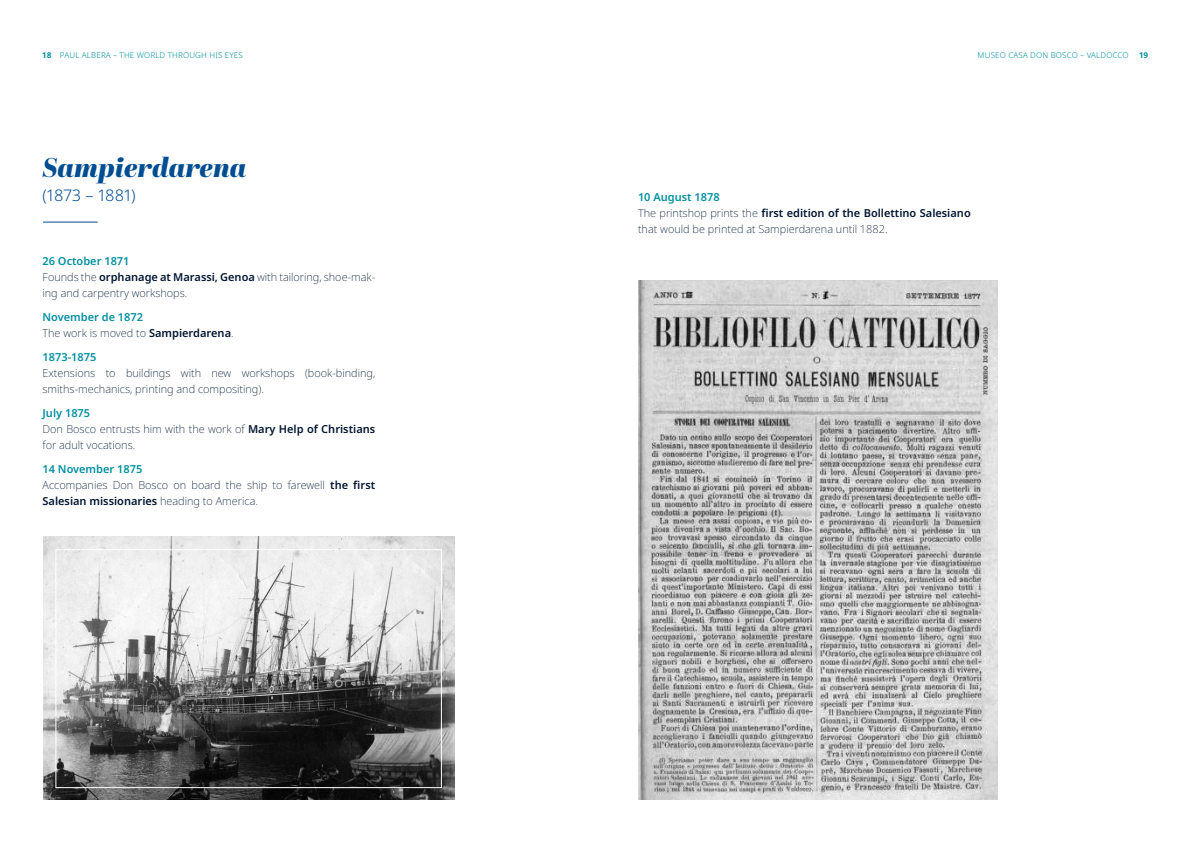
<style>
.page{position:relative;width:1191px;height:842px;background:#fff}
.page>*{position:absolute;margin:0;border:0;box-sizing:border-box;transform-origin:0 0}
.títulos{font:italic 27px "Abril Fatface";color:#014d92}
.datas{font:300 16px "Noto Sans";color:#014d92}
.texto_corrido{font:200 11px/16px "Noto Sans";color:#001632}
.destaques_texto_corr{font:600 11px "Noto Sans";color:#0090a0}
.t1{font:300 8px "Noto Sans";letter-spacing:.02em;color:#0090a0}
.t2{font:700 8px "Noto Sans";color:#0090a0}
.s1{font-weight:700}
.s2{font-weight:600}
</style>
<div class="page">
<hr style="left:43px;top:222px;width:55px;height:1px;background:#014d92">
<img style="left:43px;top:537px;width:411px;height:262px">
<div style="left:55px;top:549px;width:387px;height:239px;border:1px solid #fff"></div>
<img style="left:638px;top:281px;width:359px;height:518px">
<p class="t1" style="left:43px;top:50px;width:202px"><span class="s1">18</span> PAUL ALBERA – THE WORLD THROUGH HIS EYES</p>
<p class="t1" style="left:977px;top:50px;width:153px">MUSEO CASA DON BOSCO – VALDOCCO</p>
<p class="t2" style="left:1139px;top:50px;width:11px">19</p>
<p class="títulos" style="left:43px;top:148px;width:205px">Sampierdarena</p>
<p class="datas" style="left:43px;top:184px;width:95px">(1873 – 1881)</p>
<p class="destaques_texto_corr" style="left:43px;top:253px;width:88px">26 October 1871</p>
<p class="texto_corrido" style="left:43px;top:269px;width:334px">Founds the <span class="s2">orphanage at Marassi, Genoa</span> with tailoring, shoe-mak&shy;ing and carpentry workshops.</p>
<p class="destaques_texto_corr" style="left:43px;top:309px;width:102px">November de 1872</p>
<p class="texto_corrido" style="left:43px;top:325px;width:193px">The work is moved to <span class="s2">Sampierdarena</span>.</p>
<p class="destaques_texto_corr" style="left:43px;top:349px;width:55px">1873-1875</p>
<p class="texto_corrido" style="left:43px;top:365px;width:334px">Extensions to buildings with new workshops (book-binding, smiths-mechanics, printing and compositing).</p>
<p class="destaques_texto_corr" style="left:43px;top:405px;width:49px">July 1875</p>
<p class="texto_corrido" style="left:43px;top:421px;width:334px">Don Bosco entrusts him with the work of <span class="s2">Mary Help of Christians </span>for adult vocations.</p>
<p class="destaques_texto_corr" style="left:43px;top:461px;width:101px">14 November 1875</p>
<p class="texto_corrido" style="left:43px;top:477px;width:334px">Accompanies Don Bosco on board the ship to farewell <span class="s2">the first<br>Salesian missionaries</span> heading to America.</p>
<p class="destaques_texto_corr" style="left:638px;top:189px;width:83px">10 August 1878</p>
<p class="texto_corrido" style="left:638px;top:205px;width:334px">The printshop prints the <span class="s2">first edition of the Bollettino Salesiano </span>that would be printed at Sampierdarena until 1882.</p>
</div>
